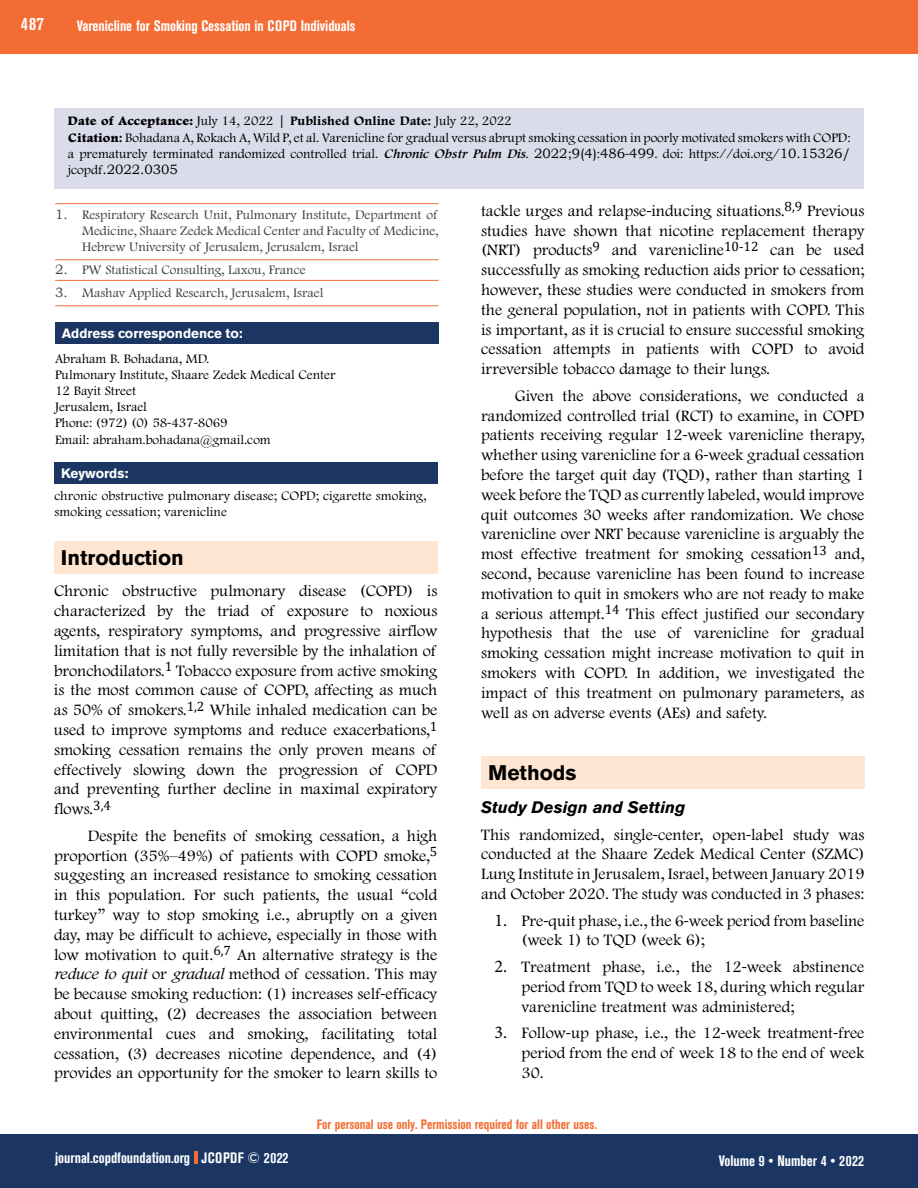
<style>
.page{position:relative;width:918px;height:1188px;background:#fff}
.page>*{position:absolute;margin:0;border:0;box-sizing:border-box;transform-origin:0 0}
.t1{font:700 21px "Akzidenz Grotesk BE";color:#000}
.t2{font:700 condensed 18px "Akzidenz Grotesk BE";color:#fff}
.t3{font:300 16.5px/19.8px "Footlight MT Pro";color:#000;text-align:justify}
.t4{font:italic 700 16.5px "Akzidenz Grotesk BQ";color:#000}
.t5{font:700 condensed 15px "Akzidenz Grotesk BE";color:#fff}
.t6{font:300 13.5px/16.2px "Footlight MT Pro";color:#000}
.t7{font:300 13.5px/16.2px "Footlight MT Pro";color:#414042;text-align:justify}
.t8{font:700 condensed 13.5px "Akzidenz Grotesk BE";color:#f36c31}
.t9{font:700 13.5px "Akzidenz Grotesk BE";color:#fff}
.t10{font:13.5px "Bookman Old Style";color:#000}
.s1{font-weight:800}
.s2{font-family:"Bookman Old Style";font-weight:400}
.s3{font-weight:700}
.s4{font-weight:400;font-style:italic}
.s5{font-family:"Myriad Pro";font-weight:400}
.s6{font-family:"Footlight MT Pro";font-weight:300}
.s7{font-style:italic}
.s8{font-family:"Minion Pro";font-weight:400;font-size:18px}
</style>
<div class="page">
<div style="left:0;top:1134px;width:918px;height:54px;background:#1b3663"></div>
<div style="left:0;top:0;width:918px;height:54px;background:#f36c33"></div>
<svg style="left:194px;top:1152px;width:3px;height:12px"></svg>
<div style="left:54px;top:109px;width:810px;height:80px;background:#dadcea"></div>
<hr style="left:55px;top:203px;width:384px;height:1px;background:#f36c31">
<hr style="left:55px;top:259px;width:383px;height:1px;background:#f36c31">
<hr style="left:55px;top:280px;width:384px;height:1px;background:#f36c31">
<hr style="left:55px;top:306px;width:383px;height:1px;background:#f36c31">
<div style="left:55px;top:322px;width:383px;height:22px;background:#1b3663"></div>
<div style="left:54px;top:541px;width:383px;height:32px;background:#fee6d3"></div>
<div style="left:54px;top:463px;width:384px;height:21px;background:#1b3663"></div>
<div style="left:481px;top:756px;width:384px;height:32px;background:#fee6d3"></div>
<p class="t2" style="left:21px;top:13px;width:25px">487</p>
<p class="t5" style="left:77px;top:17px;width:280px">Varenicline for Smoking Cessation in COPD Individuals</p>
<p class="t6" style="left:68px;top:113px;width:784px"><span class="s1">Date of Acceptance:</span> July 14, 2022 <span class="s2">|</span> <span class="s3">Published Online Date:</span> July 22, 2022<br><span class="s1">Citation</span><span class="s3">:</span> Bohadana A, Rokach A, Wild P, et al. Varenicline for gradual versus abrupt smoking cessation in poorly motivated smokers with COPD: a prematurely terminated randomized controlled trial. <span class="s4">Chronic Obstr Pulm Dis</span>. <span class="s2">2022;9(4)</span>:<span class="s2">486</span><span class="s5">-</span><span class="s2">499</span>. doi: https://doi.org/<span class="s2">10.15326/</span></p>
<p class="t10" style="left:68px;top:161px;width:112px"><span class="s6">jcopdf</span>.2022.0305</p>
<p class="t7" style="left:82px;top:207px;width:358px;text-indent:-27px"><span class="s2">1.</span> Respiratory Research Unit, Pulmonary Institute, Department of Medicine, Shaare Zedek Medical Center and Faculty of Medicine, Hebrew University of Jerusalem, Jerusalem, Israel</p>
<p class="t7" style="left:55px;top:262px;width:252px"><span class="s2">2.</span> PW Statistical Consulting, Laxou, France</p>
<p class="t7" style="left:55px;top:285px;width:270px"><span class="s2">3.</span> Mashav Applied Research, Jerusalem, Israel</p>
<p class="t9" style="left:62px;top:325px;width:182px">Address correspondence to:</p>
<p class="t6" style="left:55px;top:351px;width:282px">Abraham B. Bohadana, MD.<br>Pulmonary Institute, Shaare Zedek Medical Center<br>12 Bayit Street<br>Jerusalem, Israel<br>Phone: (972) (0) 58<span class="s5">-</span>437<span class="s5">-</span>8069<br>Email: abraham.bohadana@gmail.com</p>
<p class="t3" style="left:481px;top:201px;width:385px">tackle urges and relapse<span class="s5">-</span>inducing situations.<sup>8,9</sup> Previous studies have shown that nicotine replacement therapy (NRT) products<sup>9</sup> and varenicline<sup>10-12</sup> can be used successfully as smoking reduction aids prior to cessation; however, these studies were conducted in smokers from the general population, not in patients with COPD. This is important, as it is crucial to ensure successful smoking cessation attempts in patients with COPD to avoid irreversible tobacco damage to their lungs.</p>
<p class="t3" style="left:481px;top:386px;width:385px;text-indent:34px">Given the above considerations, we conducted a randomized controlled trial (RCT) to examine, in COPD patients receiving regular 12<span class="s5">-</span>week varenicline therapy, whether using varenicline for a 6<span class="s5">-</span>week gradual cessation before the target quit day (TQD), rather than starting 1 week before the TQD as currently labeled, would improve quit outcomes 30 weeks after randomization. We chose varenicline over NRT because varenicline is arguably the most effective treatment for smoking cessation<sup>13</sup> and, second, because varenicline has been found to increase motivation to quit in smokers who are not ready to make a serious attempt.<sup>14</sup> This effect justified our secondary hypothesis that the use of varenicline for gradual smoking cessation might increase motivation to quit in smokers with COPD. In addition, we investigated the impact of this treatment on pulmonary parameters, as well as on adverse events (AEs) and safety.</p>
<p class="t9" style="left:61px;top:466px;width:69px">Keywords:</p>
<p class="t6" style="left:54px;top:488px;width:373px">chronic obstructive pulmonary disease; COPD; cigarette smoking, smoking cessation; varenicline</p>
<p class="t1" style="left:61px;top:545px;width:124px">Introduction</p>
<p class="t3" style="left:54px;top:582px;width:385px">Chronic obstructive pulmonary disease (COPD) is characterized by the triad of exposure to noxious agents, respiratory symptoms, and progressive airflow limitation that is not fully reversible by the inhalation of bronchodilators.<sup>1</sup> Tobacco exposure from active smoking is the most common cause of COPD, affecting as much as 50% of smokers.<sup>1,2</sup> While inhaled medication can be used to improve symptoms and reduce exacerbations,<sup>1 </sup>smoking cessation remains the only proven means of effectively slowing down the progression of COPD and preventing further decline in maximal expiratory flows.<sup>3,4</sup></p>
<p class="t3" style="left:54px;top:826px;width:385px;text-indent:34px">Despite the benefits of smoking cessation, a high proportion (35%–49%) of patients with COPD smoke,<sup>5 </sup>suggesting an increased resistance to smoking cessation in this population. For such patients, the usual “cold turkey” way to stop smoking i.e., abruptly on a given day, may be difficult to achieve, especially in those with low motivation to quit.<sup>6,7</sup> An alternative strategy is the <span class="s7">reduce to quit</span> or <span class="s7">gradual</span> method of cessation. This may be because smoking reduction: (1) increases self<span class="s5">-</span>efficacy about quitting, (2) decreases the association between environmental cues and smoking, facilitating total cessation, (3) decreases nicotine dependence, and (4) provides an opportunity for the smoker to learn skills to</p>
<p class="t1" style="left:488px;top:761px;width:90px">Methods</p>
<p class="t4" style="left:481px;top:797px;width:206px">Study Design and Setting</p>
<p class="t3" style="left:481px;top:825px;width:385px">This randomized, single<span class="s5">-</span>center, open<span class="s5">-</span>label study was conducted at the Shaare Zedek Medical Center (SZMC)<br>Lung Institute in Jerusalem, Israel, between January 2019 and October 2020. The study was conducted in 3 phases:</p>
<p class="t3" style="left:522px;top:911px;width:344px;text-indent:-27px"><span class="s8">1.</span> Pre<span class="s5">-</span>quit phase, i.e., the 6<span class="s5">-</span>week period from baseline (week 1) to TQD (week 6);</p>
<p class="t3" style="left:522px;top:957px;width:344px;text-indent:-27px"><span class="s8">2.</span> Treatment phase, i.e., the 12<span class="s5">-</span>week abstinence period from TQD to week 18, during which regular varenicline treatment was administered;</p>
<p class="t3" style="left:522px;top:1023px;width:344px;text-indent:-27px"><span class="s8">3.</span> Follow<span class="s5">-</span>up phase, i.e., the 12<span class="s5">-</span>week treatment<span class="s5">-</span>free period from the end of week 18 to the end of week 30.</p>
<p class="t8" style="left:317px;top:1117px;width:282px">For personal use only. Permission required for all other uses.</p>
<p class="t5" style="left:55px;top:1149px;width:235px">journal.copdfoundation.org JCOPDF © 2022</p>
<p class="t5" style="left:719px;top:1152px;width:147px">Volume 9 • Number 4 • 2022</p>
</div>
